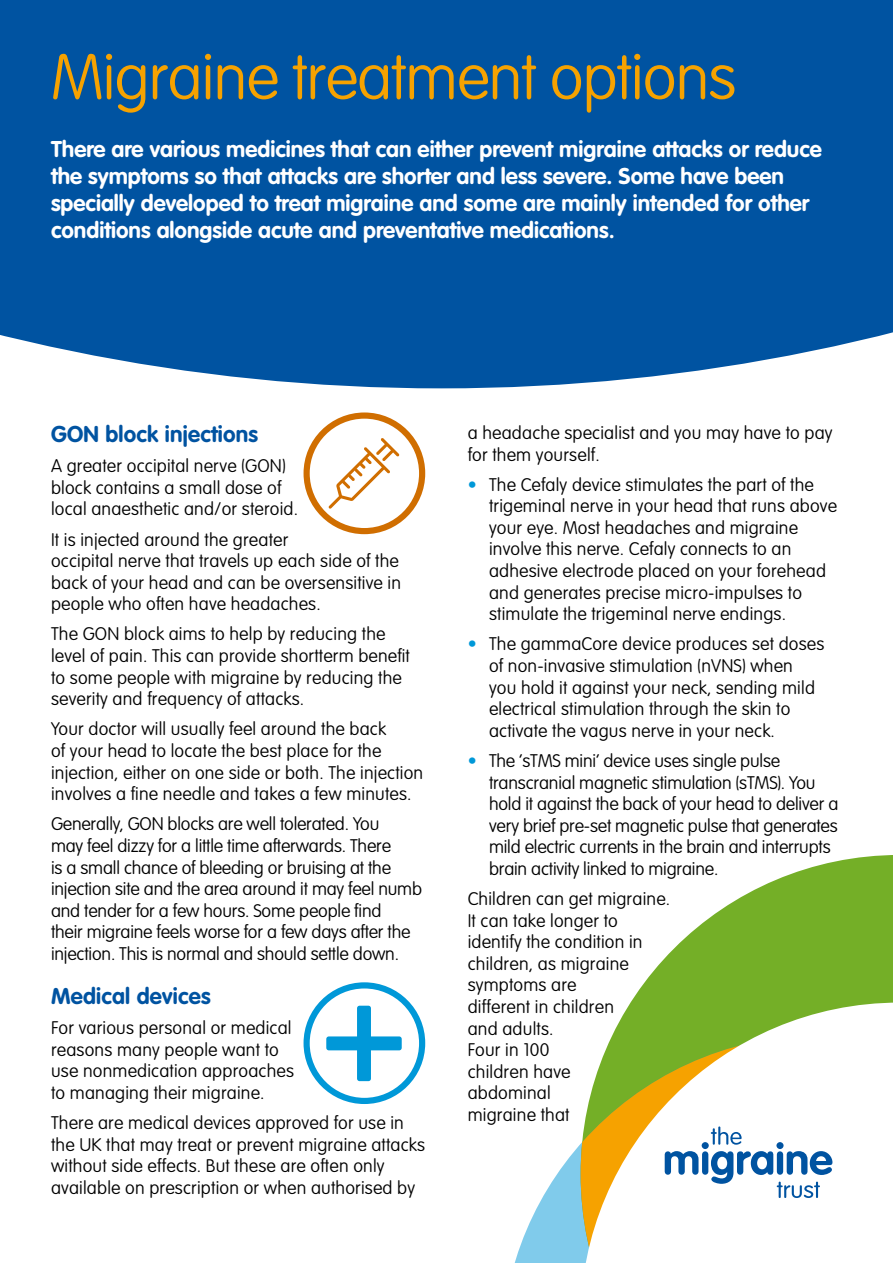
<style>
.page{position:relative;width:893px;height:1263px;background:#fff}
.page>*{position:absolute;margin:0;border:0;box-sizing:border-box;transform-origin:0 0}
.t1{font:100 63px "VAG Rounded";letter-spacing:-.015em;color:#f6a200}
.t2{font:700 22.5px/27px "VAG Rounded";color:#fff}
.t3{font:700 22.5px "VAG Rounded";letter-spacing:.01em;color:#0053a1}
.t4{font:100 18px/21.6px "VAG Rounded";letter-spacing:.01em;color:#000}
.t5{font:100 18px/21.6px "VAG Rounded";letter-spacing:-.01em;color:#000}
.s1{font-weight:300;color:#0098d8}
</style>
<div class="page">
<svg style="left:631px;top:855px;width:262px;height:147px;fill:#74af27"></svg>
<svg style="left:514px;top:1144px;width:66px;height:119px;fill:#80cbeb"></svg>
<svg style="left:580px;top:1002px;width:313px;height:261px"></svg>
<svg style="left:665px;top:1126px;width:167px;height:72px"></svg>
<div style="left:0;top:0;width:893px;height:388px;background:#0053a1"></div>
<div style="left:304px;top:982px;width:121px;height:122px;border:6px solid #0098d8;border-radius:50%"></div>
<div style="left:357px;top:1006px;width:14px;height:75px;background:#0098d8;border-radius:3px"></div>
<div style="left:326px;top:1036px;width:76px;height:14px;background:#0098d8;border-radius:3px"></div>
<div style="left:304px;top:412px;width:121px;height:122px;border:6px solid #d06e00;border-radius:50%"></div>
<svg style="left:328px;top:438px;width:71px;height:71px"></svg>
<h1 class="t1" style="left:51px;top:41px;width:687px">Migraine treatment options</h1>
<p class="t2" style="left:51px;top:136px;width:772px">There are various medicines that can either prevent migraine attacks or reduce the symptoms so that attacks are shorter and less severe. Some have been specially developed to treat migraine and some are mainly intended for other conditions alongside acute and preventative medications.</p>
<p class="t3" style="left:51px;top:421px;width:209px">GON block injections</p>
<p class="t4" style="left:51px;top:456px;width:249px">A greater occipital nerve (GON) block contains a small dose of local anaesthetic and/or steroid.</p>
<p class="t4" style="left:51px;top:529px;width:352px">It is injected around the greater<br>occipital nerve that travels up each side of the back of your head and can be oversensitive in people who often have headaches.</p>
<p class="t4" style="left:51px;top:624px;width:360px">The GON block aims to help by reducing the level of pain. This can provide shortterm benefit to some people with migraine by reducing the severity and frequency of attacks.</p>
<p class="t4" style="left:51px;top:719px;width:374px">Your doctor will usually feel around the back<br>of your head to locate the best place for the injection, either on one side or both. The injection involves a fine needle and takes a few minutes.</p>
<p class="t5" style="left:51px;top:814px;width:373px">Generally, GON blocks are well tolerated. You<br>may feel dizzy for a little time afterwards. There<br>is a small chance of bleeding or bruising at the injection site and the area around it may feel numb and tender for a few hours. Some people find<br>their migraine feels worse for a few days after the injection. This is normal and should settle down.</p>
<p class="t3" style="left:51px;top:983px;width:161px">Medical devices</p>
<p class="t4" style="left:51px;top:1017px;width:245px">For various personal or medical reasons many people want to use nonmedication approaches to managing their migraine.</p>
<p class="t4" style="left:51px;top:1112px;width:376px">There are medical devices approved for use in the UK that may treat or prevent migraine attacks without side effects. But these are often only available on prescription or when authorised by</p>
<p class="t4" style="left:468px;top:422px;width:366px">a headache specialist and you may have to pay for them yourself.</p>
<p class="t4" style="left:489px;top:474px;width:350px;text-indent:-21px"><span class="s1">•</span> The Cefaly device stimulates the part of the trigeminal nerve in your head that runs above your eye. Most headaches and migraine involve this nerve. Cefaly connects to an adhesive electrode placed on your forehead and generates precise micro-impulses to stimulate the trigeminal nerve endings.</p>
<p class="t4" style="left:489px;top:634px;width:337px;text-indent:-21px"><span class="s1">•</span> The gammaCore device produces set doses of non-invasive stimulation (nVNS) when you hold it against your neck, sending mild electrical stimulation through the skin to activate the vagus nerve in your neck.</p>
<p class="t5" style="left:489px;top:750px;width:351px;text-indent:-21px"><span class="s1">•</span> The ‘sTMS mini’ device uses single pulse transcranial magnetic stimulation (sTMS). You hold it against the back of your head to deliver a very brief pre-set magnetic pulse that generates mild electric currents in the brain and interrupts brain activity linked to migraine.</p>
<p class="t4" style="left:468px;top:888px;width:204px">Children can get migraine.<br>It can take longer to identify the condition in children, as migraine symptoms are<br>different in children<br>and adults.<br>Four in 100<br>children have<br>abdominal<br>migraine that</p>
</div>
